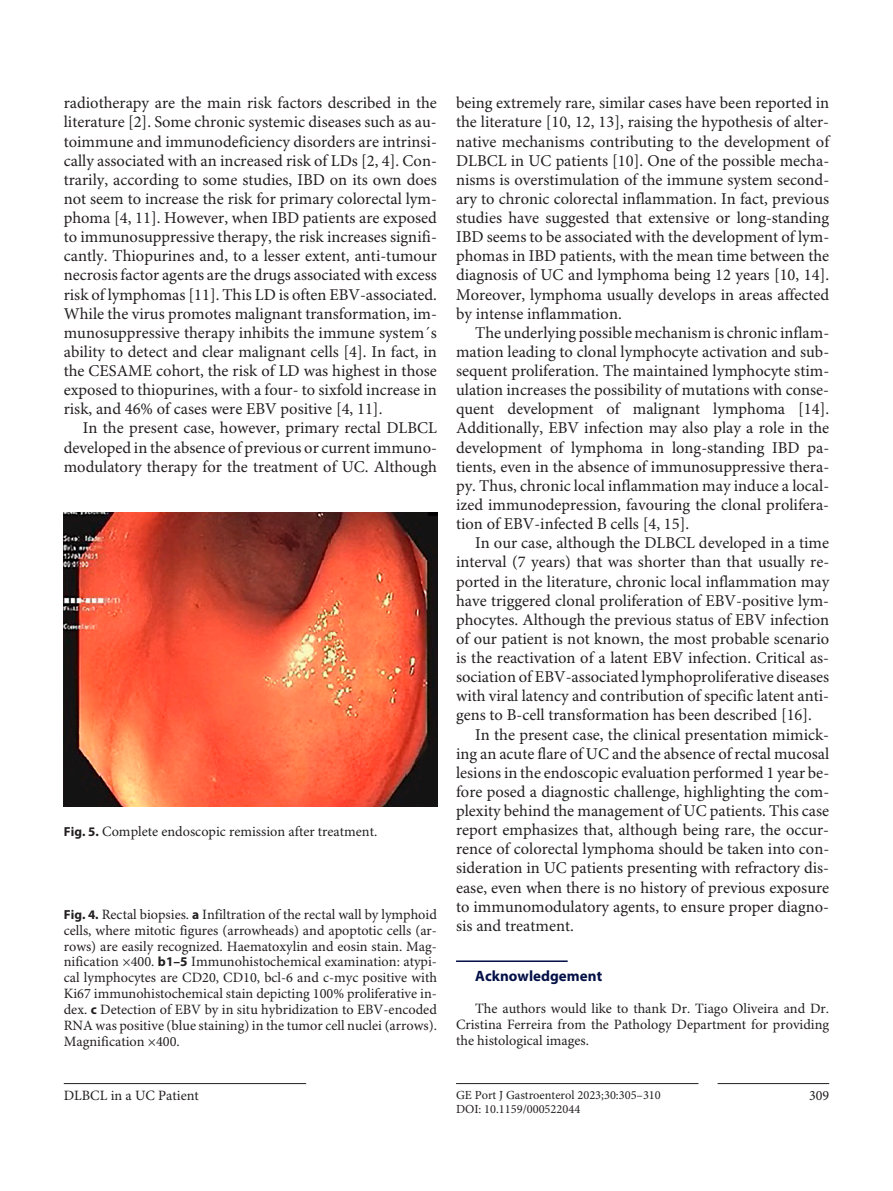
<style>
.page{position:relative;width:893px;height:1191px;background:#fff}
.page>*{position:absolute;margin:0;border:0;box-sizing:border-box;transform-origin:0 0}
.t1{font:16.5px/19px "Minion Pro";color:#231f20;text-align:justify}
.t2{font:700 15px "Myriad Pro";letter-spacing:.005em;color:#030f47}
.t3{font:14.25px/15.9px "Minion Pro";color:#231f20;text-align:justify}
.t4{font:12.3px "Minion Pro";color:#231f20}
.s1{font-family:"Myriad Pro";font-weight:700;font-size:13.2px}
.s2{font-family:"Myriad Pro";font-weight:700;font-size:13.35px}
</style>
<div class="page">
<hr style="left:718px;top:1083px;width:111px;height:1px;background:#231f20">
<hr style="left:456px;top:1083px;width:242px;height:1px;background:#231f20">
<hr style="left:64px;top:1083px;width:242px;height:1px;background:#231f20">
<hr style="left:456px;top:960px;width:112px;height:2px;background:#030f47">
<img style="left:64px;top:512px;width:373px;height:294px">
<p class="t1" style="left:64px;top:94px;width:375px">radiotherapy are the main risk factors described in the literature [2]. Some chronic systemic diseases such as au&shy;toimmune and immunodeficiency disorders are intrinsi&shy;cally associated with an increased risk of LDs [2, 4]. Con&shy;trarily, according to some studies, IBD on its own does not seem to increase the risk for primary colorectal lym&shy;phoma [4, 11]. However, when IBD patients are exposed to immunosuppressive therapy, the risk increases signifi&shy;cantly. Thiopurines and, to a lesser extent, anti-tumour necrosis factor agents are the drugs associated with excess risk of lymphomas [11]. This LD is often EBV-associated.<br>While the virus promotes malignant transformation, im&shy;munosuppressive therapy inhibits the immune system´s ability to detect and clear malignant cells [4]. In fact, in the CESAME cohort, the risk of LD was highest in those exposed to thiopurines, with a four- to sixfold increase in risk, and 46% of cases were EBV positive [4, 11].</p>
<p class="t1" style="left:64px;top:419px;width:375px;text-indent:19px">In the present case, however, primary rectal DLBCL developed in the absence of previous or current immuno&shy;modulatory therapy for the treatment of UC. Although</p>
<p class="t3" style="left:64px;top:824px;width:315px"><span class="s1">Fig. 5.</span> Complete endoscopic remission after treatment.</p>
<p class="t3" style="left:64px;top:906px;width:375px"><span class="s1">Fig. 4.</span> Rectal biopsies. <span class="s2">a</span> Infiltration of the rectal wall by lymphoid cells, where mitotic figures (arrowheads) and apoptotic cells (ar&shy;rows) are easily recognized. Haematoxylin and eosin stain. Mag&shy;nification ×400. <span class="s2">b1–5</span> Immunohistochemical examination: atypi&shy;cal lymphocytes are CD20, CD10, bcl-6 and c-myc positive with Ki67 immunohistochemical stain depicting 100% proliferative in&shy;dex. <span class="s2">c</span> Detection of EBV by in situ hybridization to EBV-encoded RNA was positive (blue staining) in the tumor cell nuclei (arrows).<br>Magnification ×400.</p>
<p class="t1" style="left:456px;top:94px;width:375px">being extremely rare, similar cases have been reported in the literature [10, 12, 13], raising the hypothesis of alter&shy;native mechanisms contributing to the development of DLBCL in UC patients [10]. One of the possible mecha&shy;nisms is overstimulation of the immune system second&shy;ary to chronic colorectal inflammation. In fact, previous studies have suggested that extensive or long-standing IBD seems to be associated with the development of lym&shy;phomas in IBD patients, with the mean time between the diagnosis of UC and lymphoma being 12 years [10, 14].<br>Moreover, lymphoma usually develops in areas affected by intense inflammation.</p>
<p class="t1" style="left:456px;top:324px;width:375px;text-indent:19px">The underlying possible mechanism is chronic inflam&shy;mation leading to clonal lymphocyte activation and sub&shy;sequent proliferation. The maintained lymphocyte stim&shy;ulation increases the possibility of mutations with conse&shy;quent development of malignant lymphoma [14].<br>Additionally, EBV infection may also play a role in the development of lymphoma in long-standing IBD pa&shy;tients, even in the absence of immunosuppressive thera&shy;py. Thus, chronic local inflammation may induce a local&shy;ized immunodepression, favouring the clonal prolifera&shy;tion of EBV-infected B cells [4, 15].</p>
<p class="t1" style="left:456px;top:534px;width:375px;text-indent:19px">In our case, although the DLBCL developed in a time interval (7 years) that was shorter than that usually re&shy;ported in the literature, chronic local inflammation may have triggered clonal proliferation of EBV-positive lym&shy;phocytes. Although the previous status of EBV infection of our patient is not known, the most probable scenario is the reactivation of a latent EBV infection. Critical as&shy;sociation of EBV-associated lymphoproliferative diseases with viral latency and contribution of specific latent anti&shy;gens to B-cell transformation has been described [16].</p>
<p class="t1" style="left:456px;top:725px;width:375px;text-indent:19px">In the present case, the clinical presentation mimick&shy;ing an acute flare of UC and the absence of rectal mucosal lesions in the endoscopic evaluation performed 1 year be&shy;fore posed a diagnostic challenge, highlighting the com&shy;plexity behind the management of UC patients. This case report emphasizes that, although being rare, the occur&shy;rence of colorectal lymphoma should be taken into con&shy;sideration in UC patients presenting with refractory dis&shy;ease, even when there is no history of previous exposure to immunomodulatory agents, to ensure proper diagno&shy;sis and treatment.</p>
<p class="t2" style="left:475px;top:967px;width:128px">Acknowledgement</p>
<p class="t3" style="left:456px;top:1001px;width:375px;text-indent:19px">The authors would like to thank Dr. Tiago Oliveira and Dr.<br>Cristina Ferreira from the Pathology Department for providing the histological images.</p>
<p class="t3" style="left:64px;top:1088px;width:137px">DLBCL in a UC Patient</p>
<p class="t4" style="left:456px;top:1087px;width:206px">GE Port J Gastroenterol 2023;30:305–310</p>
<p class="t3" style="left:809px;top:1088px;width:22px">309</p>
<p class="t4" style="left:456px;top:1101px;width:126px">DOI: 10.1159/000522044</p>
</div>
